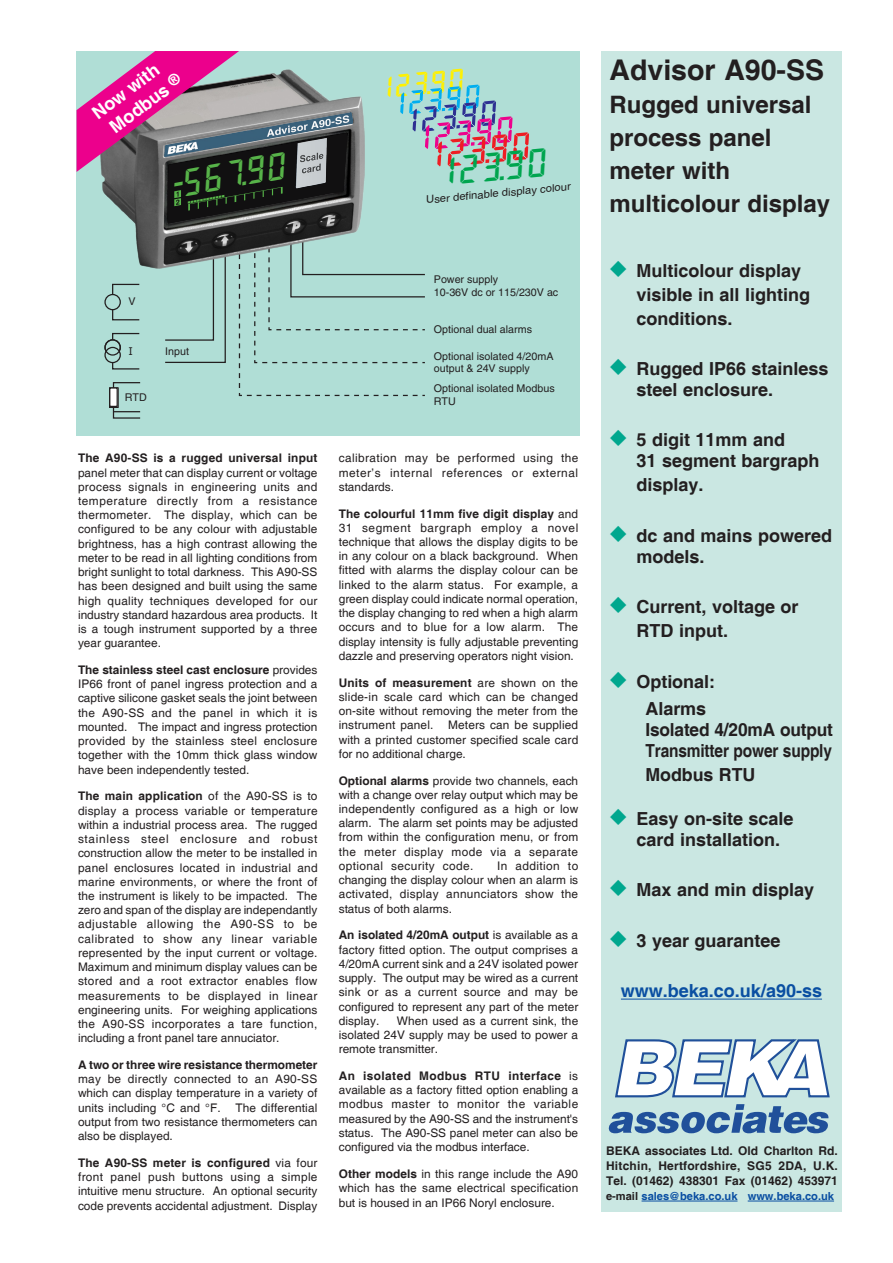
<style>
.page{position:relative;width:893px;height:1263px;background:#fff}
.page>*{position:absolute;margin:0;border:0;box-sizing:border-box;transform-origin:0 0}
.t1{font:39.15px "bekadigits";color:#00a54f;scale:1.07 1}
.t2{font:italic 36.9px "bekadigits";color:#57b349;scale:1.07 1}
.t3{font:30.6px "bekadigits";color:#fff101;scale:1.07 1}
.t4{font:700 28.5px "Helvetica";color:#231f20}
.t5{font:700 24px/33px "Helvetica";color:#231f20}
.t6{font:700 18px/21px "Helvetica";color:#231f20}
.t7{font:700 18px "Helvetica";color:#231f20;scale:.86 1}
.t8{font:700 18px "Helvetica";color:#0a4fa2}
.t9{font:700 18px "Helvetica";color:#231f20;scale:.96 1}
.t10{font:700 18px "Helvetica";color:#fff}
.t11{font:700 12px/15px "Helvetica";color:#231f20;text-align:justify}
.t12{font:11.85px/14.2px "Helvetica";color:#231f20;text-align:justify}
.t13{font:700 11.1px "Helvetica";color:#0a4fa2}
.t14{font:10.65px/12.8px "Helvetica";color:#231f20}
.t15{font:10.65px "Helvetica";color:#231f20;scale:1.07 1}
.t16{font:10.5px "Verdana";color:#231f20}
.s1{font-weight:700}
.s2{color:#00a78e}
.s3{color:#231f20}
</style>
<div class="page">
<div style="left:601px;top:51px;width:241px;height:1161px;background:#cae7e2"></div>
<hr style="left:621px;top:999px;width:201px;height:1px;background:#0a4fa2">
<svg style="left:608px;top:1039px;width:222px;height:94px"></svg>
<hr style="left:641px;top:1201px;width:96px;height:1px;background:#0a4fa2">
<hr style="left:748px;top:1201px;width:86px;height:1px;background:#0a4fa2">
<div style="left:77px;top:51px;width:503px;height:385px;background:#b0ded6"></div>
<div style="left:112px;top:284px;width:28px;height:36px;border:1px solid #231f20"></div>
<div style="left:105px;top:294px;width:15px;height:16px;background:#b0ded6;border-radius:50%"></div>
<div style="left:104px;top:294px;width:17px;height:16px;border:1px solid #231f20;border-radius:50%"></div>
<div style="left:112px;top:333px;width:28px;height:36px;border:1px solid #231f20"></div>
<svg style="left:105px;top:340px;width:15px;height:15px"></svg>
<svg style="left:105px;top:347px;width:15px;height:16px"></svg>
<div style="left:104px;top:347px;width:17px;height:16px;border:1px solid #231f20;border-radius:50%"></div>
<div style="left:104px;top:339px;width:17px;height:17px;border:1px solid #231f20;border-radius:50%"></div>
<div style="left:109px;top:387px;width:10px;height:21px;border:1px solid #231f20"></div>
<div style="left:113px;top:382px;width:28px;height:37px;border:1px solid #231f20"></div>
<svg style="left:113px;top:411px;width:27px;height:1px"></svg>
<div style="left:110px;top:388px;width:7px;height:18px;background:#fff"></div>
<div style="left:109px;top:387px;width:9px;height:20px;border:1px solid #231f20"></div>
<svg style="left:400px;top:85px;width:129px;height:81px"></svg>
<img style="left:101px;top:70px;width:263px;height:198px">
<img style="left:239px;top:75px;width:112px;height:37px">
<img style="left:167px;top:157px;width:181px;height:24px">
<img style="left:239px;top:112px;width:113px;height:45px">
<svg style="left:164px;top:181px;width:261px;height:216px"></svg>
<svg style="left:77px;top:51px;width:162px;height:121px"></svg>
<p class="t10" style="left:88px;top:106px;width:81px;rotate:-37deg">Now with</p>
<p class="t10" style="left:105px;top:120px;width:87px;rotate:-37deg">Modbus <sup>®</sup></p>
<p class="t2" style="left:176px;top:163px;width:101px;rotate:-10deg">567.90</p>
<p class="t3" style="left:374px;top:70px;width:84px;rotate:-5deg">123.90</p>
<p class="t1" style="left:432px;top:150px;width:107px;rotate:-5deg">123.90</p>
<p class="t15" style="left:425px;top:193px;width:137px;rotate:-5deg">User definable display colour</p>
<p class="t4" style="left:609px;top:53px;width:216px">Advisor A90-SS</p>
<p class="t5" style="left:609px;top:90px;width:222px">Rugged universal process panel meter with multicolour display</p>
<p class="t14" style="left:129px;top:295px;width:9px">V</p>
<p class="t14" style="left:434px;top:273px;width:126px">Power supply<br>10-36V dc or 115/230V ac</p>
<p class="t14" style="left:434px;top:323px;width:100px">Optional dual alarms</p>
<p class="t16" style="left:129px;top:344px;width:6px">I</p>
<p class="t14" style="left:125px;top:390px;width:24px">RTD</p>
<p class="t14" style="left:165px;top:344px;width:25px">Input</p>
<p class="t14" style="left:434px;top:349px;width:121px">Optional isolated 4/20mA output &amp; 24V supply</p>
<p class="t14" style="left:434px;top:382px;width:122px">Optional isolated Modbus<br>RTU</p>
<p class="t12" style="left:78px;top:451px;width:241px"><span class="s1">The A90-SS is a rugged universal input </span>panel meter that can display current or voltage process signals in engineering units and temperature directly from a resistance thermometer. The display, which can be configured to be any colour with adjustable brightness, has a high contrast allowing the meter to be read in all lighting conditions from bright sunlight to total darkness. This A90-SS has been designed and built using the same high quality techniques developed for our industry standard hazardous area products. It is a tough instrument supported by a three year guarantee.</p>
<p class="t12" style="left:78px;top:663px;width:241px"><span class="s1">The stainless steel cast enclosure</span> provides IP66 front of panel ingress protection and a captive silicone gasket seals the joint between the A90-SS and the panel in which it is mounted. The impact and ingress protection provided by the stainless steel enclosure together with the 10mm thick glass window have been independently tested.</p>
<p class="t12" style="left:78px;top:789px;width:241px"><span class="s1">The main application</span> of the A90-SS is to display a process variable or temperature within a industrial process area. The rugged stainless steel enclosure and robust construction allow the meter to be installed in panel enclosures located in industrial and marine environments, or where the front of the instrument is likely to be impacted. The zero and span of the display are independantly adjustable allowing the A90-SS to be calibrated to show any linear variable represented by the input current or voltage.<br>Maximum and minimum display values can be stored and a root extractor enables flow measurements to be displayed in linear engineering units. For weighing applications the A90-SS incorporates a tare function, including a front panel tare annuciator.</p>
<p class="t12" style="left:78px;top:1058px;width:241px"><span class="s1">A two or three wire resistance thermometer </span>may be directly connected to an A90-SS which can display temperature in a variety of units including °C and °F. The differential output from two resistance thermometers can also be displayed.</p>
<p class="t12" style="left:78px;top:1156px;width:241px"><span class="s1">The A90-SS meter is configured</span> via four front panel push buttons using a simple intuitive menu structure. An optional security code prevents accidental adjustment. Display</p>
<p class="t12" style="left:339px;top:451px;width:241px">calibration may be performed using the meter’s internal references or external standards.</p>
<p class="t12" style="left:339px;top:507px;width:241px"><span class="s1">The colourful 11mm five digit display</span> and 31 segment bargraph employ a novel technique that allows the display digits to be in any colour on a black background. When fitted with alarms the display colour can be linked to the alarm status. For example, a green display could indicate normal operation, the display changing to red when a high alarm occurs and to blue for a low alarm. The display intensity is fully adjustable preventing dazzle and preserving operators night vision.</p>
<p class="t12" style="left:339px;top:676px;width:241px"><span class="s1">Units of measurement</span> are shown on the slide-in scale card which can be changed on-site without removing the meter from the instrument panel.</p>
<p class="t12" style="left:339px;top:718px;width:241px;text-indent:109px">Meters can be supplied with a printed customer specified scale card for no additional charge.</p>
<p class="t12" style="left:339px;top:774px;width:241px"><span class="s1">Optional alarms</span> provide two channels, each with a change over relay output which may be independently configured as a high or low alarm. The alarm set points may be adjusted from within the configuration menu, or from the meter display mode via a separate optional security code.</p>
<p class="t12" style="left:339px;top:859px;width:241px;text-indent:158px">In addition to changing the display colour when an alarm is activated, display annunciators show the status of both alarms.</p>
<p class="t12" style="left:339px;top:928px;width:241px"><span class="s1">An isolated 4/20mA output</span> is available as a factory fitted option. The output comprises a 4/20mA current sink and a 24V isolated power supply. The output may be wired as a current sink or as a current source and may be configured to represent any part of the meter display.</p>
<p class="t12" style="left:339px;top:1014px;width:241px;text-indent:58px">When used as a current sink, the isolated 24V supply may be used to power a remote transmitter.</p>
<p class="t12" style="left:339px;top:1069px;width:241px"><span class="s1">An isolated Modbus RTU interface</span> is available as a factory fitted option enabling a modbus master to monitor the variable measured by the A90-SS and the instrument's status. The A90-SS panel meter can also be configured via the modbus interface.</p>
<p class="t12" style="left:339px;top:1167px;width:241px"><span class="s1">Other models</span> in this range include the A90 which has the same electrical specification but is housed in an IP66 Noryl enclosure.</p>
<p class="t6" style="left:636px;top:259px;width:175px;line-height:24px;text-indent:-27px"><span class="s2">◆</span> Multicolour display visible in all lighting conditions.</p>
<p class="t6" style="left:636px;top:359px;width:194px;text-indent:-27px"><span class="s2">◆</span> Rugged IP66 stainless steel enclosure.</p>
<p class="t6" style="left:636px;top:430px;width:185px;text-indent:-27px"><span class="s2">◆</span> 5 digit 11mm and<br>31 segment bargraph</p>
<p class="t6" style="left:636px;top:475px;width:69px">display.</p>
<p class="t6" style="left:636px;top:526px;width:197px;text-indent:-27px"><span class="s2">◆</span> dc and mains powered models.</p>
<p class="t6" style="left:636px;top:596px;width:164px;line-height:24px;text-indent:-27px"><span class="s2">◆</span> Current, voltage or<br>RTD input.</p>
<p class="t6" style="left:609px;top:672px;width:107px"><span class="s2">◆</span> Optional:</p>
<p class="t6" style="left:645px;top:699px;width:62px">Alarms</p>
<p class="t9" style="left:645px;top:718px;width:197px">Isolated 4/20mA output</p>
<p class="t7" style="left:645px;top:739px;width:218px">Transmitter power supply</p>
<p class="t6" style="left:645px;top:765px;width:111px">Modbus RTU</p>
<p class="t6" style="left:636px;top:809px;width:159px;text-indent:-27px"><span class="s2">◆</span> Easy on-site scale card installation.</p>
<p class="t6" style="left:609px;top:880px;width:206px"><span class="s2">◆</span> Max and min display</p>
<p class="t6" style="left:609px;top:931px;width:173px"><span class="s2">◆</span> 3 year guarantee</p>
<p class="t8" style="left:621px;top:980px;width:203px">www.beka.co.uk/a90-ss</p>
<p class="t11" style="left:606px;top:1144px;width:233px">BEKA associates Ltd. Old Charlton Rd.<br>Hitchin, Hertfordshire, SG5 2DA, U.K.<br>Tel. (01462) 438301 Fax (01462) 453971</p>
<p class="t13" style="left:606px;top:1189px;width:229px"><span class="s3">e-mail</span> sales@beka.co.uk www.beka.co.uk</p>
</div>
